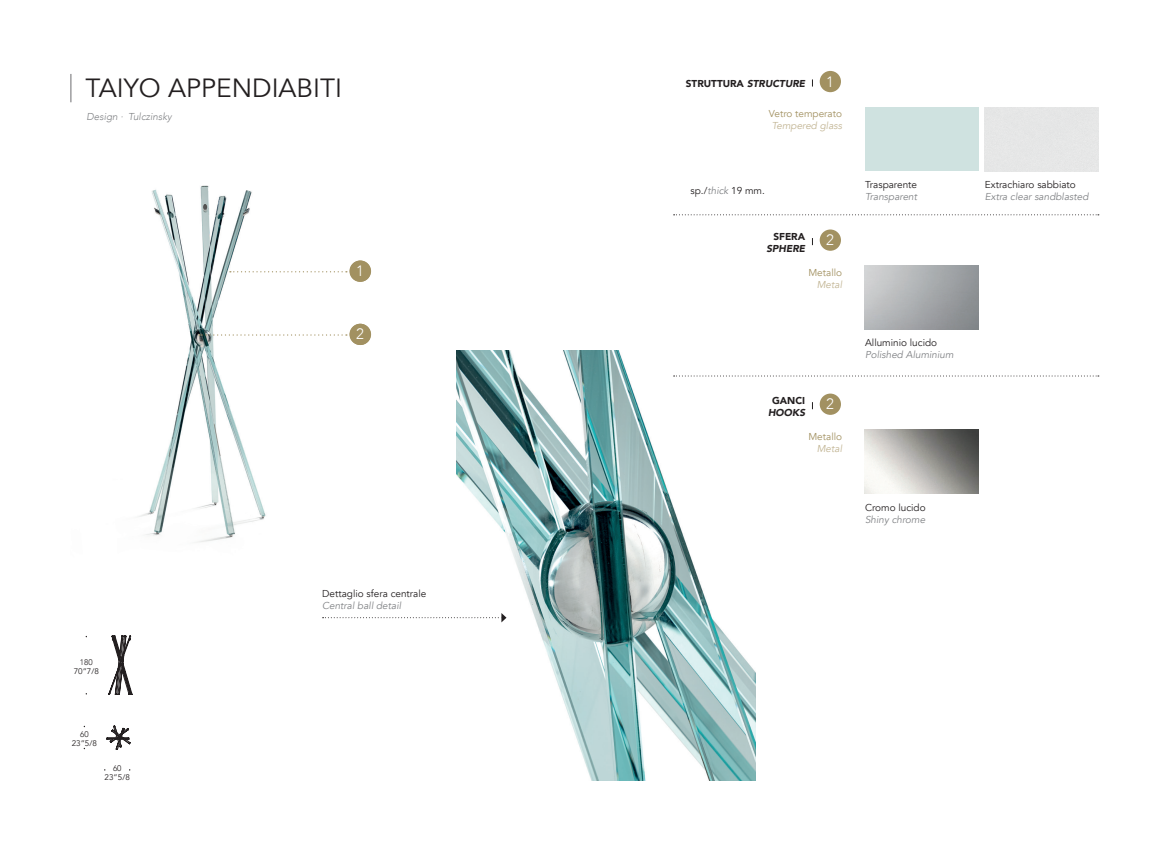
<style>
.page{position:relative;width:1170px;height:851px;background:#fff}
.page>*{position:absolute;margin:0;border:0;box-sizing:border-box;transform-origin:0 0}
.t1{font:26.25px "Avenir";color:#231f20}
.t2{font:300 15px "Avenir";color:#fff}
.elenco{font:italic 10px/12px "Avenir";color:#808285}
.elenco-2{font:10px/12px "Avenir";color:#231f20}
.elenco-3{font:10px/12px "Avenir";color:#a29161;text-align:right}
.t3{font:900 10px "Avenir";color:#231f20}
.t4{font:italic 300 10px "Avenir";color:#808285}
.t5{font:italic 900 10px "Avenir";color:#231f20}
.t6{font:8.12px "Avenir";color:#231f20}
.t7{font:300 8.12px "Avenir";color:#231f20}
.s1{font-style:italic}
.s2{font-style:italic;color:#c2b594}
.s3{font-style:italic;color:#808285}
.s4{font-style:normal;color:#231f20}
</style>
<div class="page">
<img style="left:138px;top:185px;width:210px;height:358px">
<img style="left:456px;top:350px;width:299px;height:430px">
<div style="left:349px;top:260px;width:22px;height:22px;background:#a29161;border-radius:50%"></div>
<div style="left:349px;top:324px;width:22px;height:21px;background:#a29161;border-radius:50%"></div>
<svg style="left:230px;top:271px;width:117px;height:1px"></svg>
<svg style="left:199px;top:334px;width:148px;height:1px"></svg>
<svg style="left:673px;top:214px;width:425px;height:1px"></svg>
<svg style="left:673px;top:375px;width:425px;height:1px"></svg>
<svg style="left:71px;top:74px;width:1px;height:28px"></svg>
<div style="left:819px;top:71px;width:21px;height:21px;background:#a29161;border-radius:50%"></div>
<div style="left:865px;top:107px;width:113px;height:64px;background:#cfe2e0"></div>
<div style="left:819px;top:229px;width:21px;height:22px;background:#a29161;border-radius:50%"></div>
<div style="left:819px;top:393px;width:21px;height:22px;background:#a29161;border-radius:50%"></div>
<img style="left:864px;top:429px;width:114px;height:64px">
<svg style="left:108px;top:635px;width:24px;height:59px"></svg>
<svg style="left:106px;top:725px;width:25px;height:24px"></svg>
<svg style="left:322px;top:613px;width:184px;height:9px"></svg>
<p class="t1" style="left:85px;top:72px;width:258px">TAIYO APPENDIABITI</p>
<p class="t4" style="left:86px;top:110px;width:87px">Design ∙ Tulczinsky</p>
<p class="t2" style="left:356px;top:262px;width:9px">1</p>
<p class="t2" style="left:356px;top:325px;width:9px">2</p>
<p class="t7" style="left:80px;top:657px;width:14px">180</p>
<p class="t6" style="left:74px;top:666px;width:27px">70”7/8</p>
<p class="t7" style="left:80px;top:729px;width:10px">60</p>
<p class="t6" style="left:72px;top:738px;width:27px">23”5/8</p>
<p class="t7" style="left:113px;top:763px;width:10px">60</p>
<p class="t6" style="left:105px;top:772px;width:27px">23”5/8</p>
<p class="elenco-2" style="left:322px;top:588px;width:106px">Dettaglio sfera centrale</p>
<p class="elenco" style="left:322px;top:600px;width:81px">Central ball detail</p>
<p class="t3" style="left:685px;top:74px;width:121px">STRUTTURA <span class="s1">STRUCTURE</span></p>
<p class="t2" style="left:826px;top:73px;width:9px">1</p>
<p class="elenco-3" style="left:768px;top:108px;width:75px;text-align:left">Vetro temperato<br><span class="s2">Tempered glass</span></p>
<p class="elenco-2" style="left:690px;top:184px;width:76px">sp./<span class="s3">thick</span> 19 mm.</p>
<p class="elenco-2" style="left:865px;top:179px;width:54px">Trasparente<br><span class="s3">Transparent</span></p>
<p class="elenco" style="left:984px;top:179px;width:105px"><span class="s4">Extrachiaro sabbiato<br></span>Extra clear sandblasted</p>
<p class="t2" style="left:826px;top:231px;width:9px">2</p>
<p class="t3" style="left:773px;top:227px;width:33px">SFERA</p>
<p class="t5" style="left:766px;top:240px;width:40px">SPHERE</p>
<p class="elenco-3" style="left:808px;top:266px;width:35px">Metallo<br><span class="s2">Metal</span></p>
<p class="t3" style="left:772px;top:391px;width:35px">GANCI</p>
<p class="t5" style="left:768px;top:404px;width:39px">HOOKS</p>
<p class="t2" style="left:826px;top:395px;width:9px">2</p>
<p class="elenco-3" style="left:808px;top:430px;width:35px">Metallo<br><span class="s2">Metal</span></p>
<p class="elenco-2" style="left:865px;top:337px;width:74px">Alluminio lucido</p>
<p class="elenco" style="left:865px;top:349px;width:90px">Polished Aluminium</p>
<p class="elenco-2" style="left:865px;top:501px;width:62px">Cromo lucido</p>
<p class="elenco" style="left:865px;top:513px;width:62px">Shiny chrome</p>
</div>
